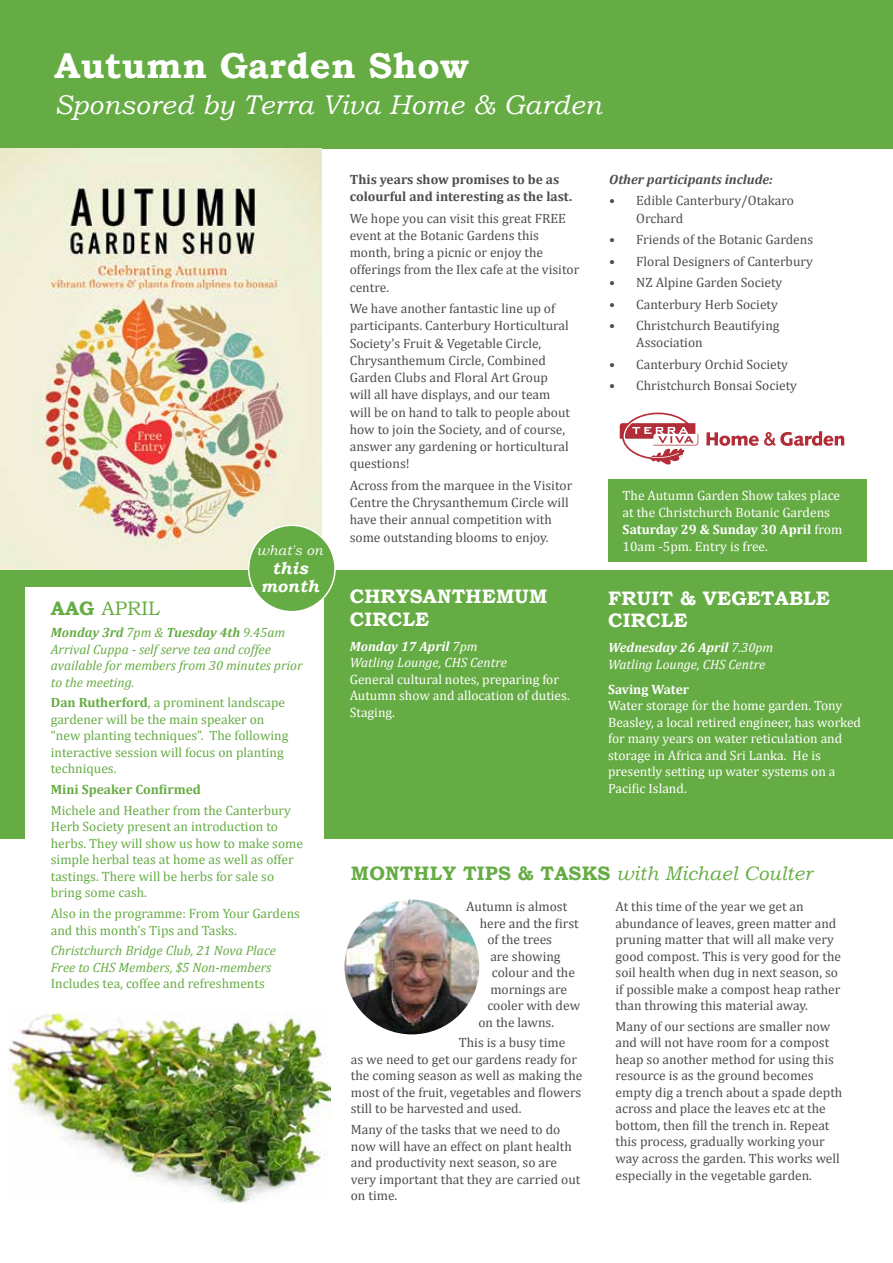
<style>
.page{position:relative;width:893px;height:1263px;background:#fff}
.page>*{position:absolute;margin:0;border:0;box-sizing:border-box;transform-origin:0 0}
.t1{font:700 36px "Bookman Old Style";letter-spacing:.01em;color:#fff}
.t2{font:italic 27px "Bookman Old Style";letter-spacing:.01em;color:#fff}
.t3{font:700 19.5px/22.5px "Bookman Old Style";letter-spacing:.01em;color:#fff}
.t4{font:italic 19.5px "Bookman Old Style";letter-spacing:.01em;color:#66ac44}
.t5{font:19.5px "Bookman Old Style";letter-spacing:.01em;color:#66ac44}
.t6{font:italic 700 17.1px/18.6px "Bookman Old Style";letter-spacing:.01em;color:#fff;text-align:center}
.t7{font:italic 13.95px "Bookman Old Style";letter-spacing:.01em;color:#fff}
.t8{font:13.5px/17.2px "Cambria";color:#4d4d4f}
.t9{font:13.5px/16.5px "Cambria";color:#66ac44}
.t10{font:13.5px/16.5px "Cambria";color:#fff}
.t11{font:italic 13.5px/16.5px "Cambria";color:#66ac44}
.t12{font:italic 13.5px/16.5px "Cambria";color:#fff}
.t13{font:700 13.5px/17.2px "Cambria";color:#4d4d4f}
.t14{font:italic 700 13.5px "Cambria";color:#4d4d4f}
.t15{font:700 13.5px "Cambria";color:#66ac44}
.t16{font:700 13.5px "Cambria";color:#fff}
.s1{font-weight:700}
.s2{font-weight:700;font-style:normal}
</style>
<div class="page">
<div style="left:0;top:570px;width:893px;height:269px;background:#66ac44"></div>
<div style="left:0;top:0;width:893px;height:149px;background:#66ac44"></div>
<img style="left:0;top:149px;width:321px;height:421px">
<img style="left:344px;top:900px;width:135px;height:134px;border-radius:67px">
<div style="left:608px;top:479px;width:259px;height:82px;background:#66ac44"></div>
<svg style="left:620px;top:413px;width:78px;height:52px"></svg>
<svg style="left:706px;top:431px;width:138px;height:15px"></svg>
<div style="left:26px;top:587px;width:298px;height:575px;background:#fff"></div>
<div style="left:249px;top:525px;width:86px;height:87px;background:#66ac44;border-radius:50%"></div>
<div style="left:248px;top:525px;width:88px;height:87px;border:2px solid #fff;border-radius:50%"></div>
<img style="left:9px;top:1013px;width:321px;height:189px">
<h1 class="t1" style="left:55px;top:40px;width:416px">Autumn Garden Show</h1>
<h2 class="t2" style="left:55px;top:87px;width:549px">Sponsored by Terra Viva Home &amp; Garden</h2>
<p class="t7" style="left:257px;top:541px;width:68px">what's on</p>
<p class="t6" style="left:261px;top:558px;width:60px">this month</p>
<h3 class="t5" style="left:51px;top:595px;width:111px"><span class="s1">AAG</span> APRIL</h3>
<p class="t11" style="left:51px;top:624px;width:253px"><span class="s1">Monday 3rd</span> 7pm &amp; <span class="s1">Tuesday 4th</span> 9.45am Arrival Cuppa - self serve tea and coffee available for members from 30 minutes prior to the meeting.</p>
<p class="t9" style="left:51px;top:694px;width:239px"><span class="s1">Dan Rutherford</span>, a prominent landscape gardener will be the main speaker on “new planting techniques”. The following interactive session will focus on planting techniques.</p>
<p class="t15" style="left:51px;top:781px;width:152px">Mini Speaker Confirmed</p>
<p class="t9" style="left:51px;top:802px;width:254px">Michele and Heather from the Canterbury Herb Society present an introduction to herbs. They will show us how to make some simple herbal teas at home as well as offer tastings. There will be herbs for sale so bring some cash.</p>
<p class="t9" style="left:51px;top:905px;width:251px">Also in the programme: From Your Gardens and this month’s Tips and Tasks.</p>
<p class="t11" style="left:51px;top:942px;width:227px">Christchurch Bridge Club, 21 Nova Place<br>Free to CHS Members, $5 Non-members</p>
<p class="t9" style="left:51px;top:975px;width:216px">Includes tea, coffee and refreshments</p>
<p class="t13" style="left:350px;top:170px;width:224px">This years show promises to be as colourful and interesting as the last.</p>
<p class="t8" style="left:350px;top:209px;width:231px">We hope you can visit this great FREE event at the Botanic Gardens this month, bring a picnic or enjoy the offerings from the Ilex cafe at the visitor centre.</p>
<p class="t8" style="left:350px;top:300px;width:222px">We have another fantastic line up of participants. Canterbury Horticultural Society’s Fruit &amp; Vegetable Circle, Chrysanthemum Circle, Combined Garden Clubs and Floral Art Group will all have displays, and our team will be on hand to talk to people about how to join the Society, and of course, answer any gardening or horticultural questions!</p>
<p class="t8" style="left:350px;top:477px;width:224px">Across from the marquee in the Visitor Centre the Chrysanthemum Circle will have their annual competition with some outstanding blooms to enjoy.</p>
<h3 class="t3" style="left:350px;top:585px;width:199px">CHRYSANTHEMUM<br>CIRCLE</h3>
<p class="t12" style="left:350px;top:638px;width:159px"><span class="s1">Monday 17 April</span> 7pm<br>Watling Lounge, CHS Centre</p>
<p class="t10" style="left:350px;top:671px;width:222px">General cultural notes, preparing for<br>Autumn show and allocation of duties.<br>Staging.</p>
<p class="t14" style="left:609px;top:171px;width:165px">Other participants include:</p>
<p class="t8" style="left:636px;top:192px;width:159px;text-indent:-27px">• Edible Canterbury/Otakaro<br>Orchard</p>
<p class="t8" style="left:609px;top:231px;width:205px">• Friends of the Botanic Gardens</p>
<p class="t8" style="left:609px;top:252px;width:205px">• Floral Designers of Canterbury</p>
<p class="t8" style="left:609px;top:274px;width:175px">• NZ Alpine Garden Society</p>
<p class="t8" style="left:609px;top:295px;width:170px">• Canterbury Herb Society</p>
<p class="t8" style="left:636px;top:317px;width:145px;text-indent:-27px">• Christchurch Beautifying<br>Association</p>
<p class="t8" style="left:609px;top:356px;width:180px">• Canterbury Orchid Society</p>
<p class="t8" style="left:609px;top:377px;width:189px">• Christchurch Bonsai Society</p>
<p class="t10" style="left:623px;top:486px;width:221px;line-height:17.2px">The Autumn Garden Show takes place at the Christchurch Botanic Gardens<br><span class="s1">Saturday 29 &amp; Sunday 30 April</span> from<br>10am -5pm. Entry is free.</p>
<h3 class="t3" style="left:608px;top:586px;width:223px">FRUIT &amp; VEGETABLE<br>CIRCLE</h3>
<p class="t12" style="left:608px;top:639px;width:167px"><span class="s1">Wednesday 26 April</span> 7.30pm<br>Watling Lounge, CHS Centre</p>
<p class="t16" style="left:608px;top:681px;width:83px">Saving Water</p>
<p class="t10" style="left:608px;top:697px;width:255px">Water storage for the home garden. Tony Beasley, a local retired engineer, has worked for many years on water reticulation and storage in Africa and Sri Lanka. He is presently setting up water systems on a Pacific Island.</p>
<h3 class="t4" style="left:351px;top:860px;width:463px"><span class="s2">MONTHLY TIPS &amp; TASKS</span> with Michael Coulter</h3>
<p class="t8" style="left:466px;top:898px;width:102px">Autumn is almost</p>
<p class="t8" style="left:480px;top:914px;width:100px">here and the first</p>
<p class="t8" style="left:487px;top:931px;width:66px">of the trees</p>
<p class="t8" style="left:490px;top:947px;width:72px">are showing</p>
<p class="t8" style="left:492px;top:964px;width:85px">colour and the</p>
<p class="t8" style="left:490px;top:980px;width:78px">mornings are</p>
<p class="t8" style="left:487px;top:997px;width:94px">cooler with dew</p>
<p class="t8" style="left:478px;top:1013px;width:77px">on the lawns.</p>
<p class="t8" style="left:351px;top:1034px;width:233px;line-height:16.5px;text-indent:108px">This is a busy time<br>as we need to get our gardens ready for the coming season as well as making the most of the fruit, vegetables and flowers still to be harvested and used.</p>
<p class="t8" style="left:351px;top:1121px;width:231px;line-height:16.5px">Many of the tasks that we need to do now will have an effect on plant health and productivity next season, so are very important that they are carried out on time.</p>
<p class="t8" style="left:615px;top:898px;width:227px;line-height:16.5px">At this time of the year we get an abundance of leaves, green matter and pruning matter that will all make very good compost. This is very good for the soil health when dug in next season, so if possible make a compost heap rather than throwing this material away.</p>
<p class="t8" style="left:615px;top:1018px;width:228px;line-height:16.6px">Many of our sections are smaller now and will not have room for a compost heap so another method for using this resource is as the ground becomes empty dig a trench about a spade depth across and place the leaves etc at the bottom, then fill the trench in. Repeat this process, gradually working your way across the garden. This works well especially in the vegetable garden.</p>
</div>
